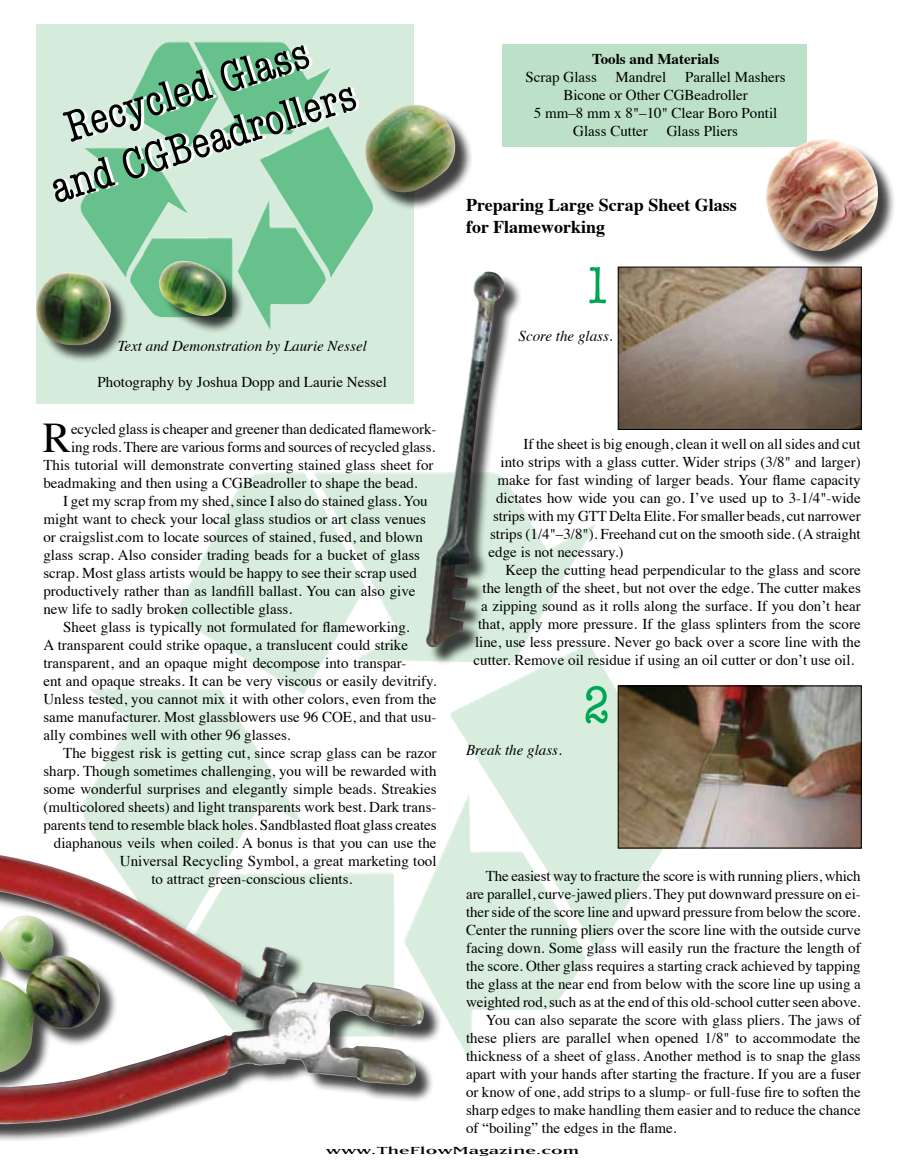
<style>
.page{position:relative;width:905px;height:1175px;background:#fff}
.page>*{position:absolute;margin:0;border:0;box-sizing:border-box;transform-origin:0 0}
.t1{font:condensed 54px "American Typewriter";color:#00a651}
.t2{font:condensed 45px/54.3px "American Typewriter";color:#000;text-align:center}
.t3{font:42.15px "Times";color:#000}
.t4{font:700 18px/21.6px "Times";color:#000}
.t5{font:15px/18px "Times";color:#000;text-align:center}
.t6{font:italic 15px "Times";color:#000}
.t7{font:700 15px "Times";color:#000}
.t8{font:12px "Matrix Wide";color:#000}
</style>
<div class="page">
<img style="left:83px;top:472px;width:598px;height:589px">
<div style="left:37px;top:24px;width:377px;height:380px;background:#d5ebdb"></div>
<img style="left:80px;top:41px;width:293px;height:288px">
<div style="left:502px;top:44px;width:305px;height:103px;background:#bde1c8"></div>
<div style="left:368px;top:107px;width:106px;height:103px;background:#000;opacity:.75"></div>
<img style="left:365px;top:104px;width:90px;height:88px">
<div style="left:768px;top:142px;width:128px;height:128px;background:#000;opacity:.75"></div>
<img style="left:766px;top:139px;width:112px;height:112px">
<div style="left:39px;top:263px;width:206px;height:100px;background:#000;opacity:.75"></div>
<img style="left:36px;top:261px;width:190px;height:84px">
<img style="left:619px;top:269px;width:240px;height:159px">
<div style="left:617px;top:267px;width:244px;height:163px;border:1px solid #000"></div>
<img style="left:619px;top:687px;width:240px;height:159px">
<div style="left:617px;top:685px;width:244px;height:163px;border:1px solid #000"></div>
<div style="left:0;top:828px;width:442px;height:315px;background:#000;opacity:.75"></div>
<img style="left:0;top:855px;width:424px;height:269px">
<div style="left:428px;top:274px;width:94px;height:391px;background:#000;opacity:.75"></div>
<img style="left:425px;top:272px;width:79px;height:375px">
<div style="left:0;top:911px;width:118px;height:181px;background:#000;opacity:.75"></div>
<img style="left:0;top:915px;width:100px;height:157px">
<h2 class="t2" style="left:26px;top:112px;width:320px;rotate:-18deg">Recycled Glass and CGBeadrollers</h2>
<p class="t6" style="left:118px;top:332px;width:251px">Text and Demonstration by Laurie Nessel</p>
<p class="t5" style="left:98px;top:371px;width:291px">Photography by Joshua Dopp and Laurie Nessel</p>
<h3 class="t3" style="left:43px;top:399px;width:30px">R</h3>
<p class="t5" style="left:71px;top:419px;width:367px">ecycled glass is cheaper and greener than dedicated flamework‑</p>
<p class="t5" style="left:71px;top:437px;width:365px">ing rods. There are various forms and sources of recycled glass.</p>
<p class="t5" style="left:43px;top:455px;width:391px">This tutorial will demonstrate converting stained glass sheet for</p>
<p class="t5" style="left:43px;top:473px;width:376px">beadmaking and then using a CGBeadroller to shape the bead.</p>
<p class="t5" style="left:63px;top:491px;width:366px">I get my scrap from my shed, since I also do stained glass. You</p>
<p class="t5" style="left:43px;top:509px;width:384px">might want to check your local glass studios or art class venues</p>
<p class="t5" style="left:43px;top:527px;width:381px">or craigslist.com to locate sources of stained, fused, and blown</p>
<p class="t5" style="left:43px;top:545px;width:378px">glass scrap. Also consider trading beads for a bucket of glass</p>
<p class="t5" style="left:43px;top:563px;width:375px">scrap. Most glass artists would be happy to see their scrap used</p>
<p class="t5" style="left:43px;top:581px;width:373px">productively rather than as landfill ballast. You can also give</p>
<p class="t5" style="left:43px;top:599px;width:250px">new life to sadly broken collectible glass.</p>
<p class="t5" style="left:63px;top:617px;width:348px">Sheet glass is typically not formulated for flameworking.</p>
<p class="t5" style="left:43px;top:635px;width:366px">A transparent could strike opaque, a translucent could strike</p>
<p class="t5" style="left:43px;top:653px;width:365px">transparent, and an opaque might decompose into transpar‑</p>
<p class="t5" style="left:43px;top:671px;width:394px">ent and opaque streaks. It can be very viscous or easily devitrify.</p>
<p class="t5" style="left:43px;top:689px;width:395px">Unless tested, you cannot mix it with other colors, even from the</p>
<p class="t5" style="left:43px;top:707px;width:395px">same manufacturer. Most glassblowers use 96 COE, and that usu‑</p>
<p class="t5" style="left:43px;top:725px;width:249px">ally combines well with other 96 glasses.</p>
<p class="t5" style="left:63px;top:743px;width:375px">The biggest risk is getting cut, since scrap glass can be razor</p>
<p class="t5" style="left:43px;top:761px;width:395px">sharp. Though sometimes challenging, you will be rewarded with</p>
<p class="t5" style="left:43px;top:779px;width:395px">some wonderful surprises and elegantly simple beads. Streakies</p>
<p class="t5" style="left:43px;top:797px;width:394px">(multicolored sheets) and light transparents work best. Dark trans‑</p>
<p class="t5" style="left:43px;top:815px;width:395px">parents tend to resemble black holes. Sandblasted float glass creates</p>
<p class="t5" style="left:54px;top:833px;width:384px">diaphanous veils when coiled. A bonus is that you can use the</p>
<p class="t5" style="left:120px;top:851px;width:318px">Universal Recycling Symbol, a great marketing tool</p>
<p class="t5" style="left:151px;top:869px;width:202px">to attract green-conscious clients.</p>
<p class="t7" style="left:592px;top:44px;width:128px">Tools and Materials</p>
<p class="t5" style="left:525px;top:66px;width:261px">Scrap Glass Mandrel Parallel Mashers<br>Bicone or Other CGBeadroller<br>5 mm–8 mm x 8"–10" Clear Boro Pontil<br>Glass Cutter Glass Pliers</p>
<p class="t4" style="left:466px;top:192px;width:272px">Preparing Large Scrap Sheet Glass for Flameworking</p>
<h1 class="t1" style="left:583px;top:244px;width:28px">1</h1>
<p class="t6" style="left:518px;top:323px;width:96px">Score the glass.</p>
<p class="t5" style="left:523px;top:433px;width:339px">If the sheet is big enough, clean it well on all sides and cut</p>
<p class="t5" style="left:500px;top:451px;width:362px">into strips with a glass cutter. Wider strips (3/8" and larger)</p>
<p class="t5" style="left:497px;top:469px;width:364px">make for fast winding of larger beads. Your flame capacity</p>
<p class="t5" style="left:496px;top:487px;width:366px">dictates how wide you can go. I’ve used up to 3‑1/4"-wide</p>
<p class="t5" style="left:493px;top:505px;width:369px">strips with my GTT Delta Elite. For smaller beads, cut narrower</p>
<p class="t5" style="left:490px;top:523px;width:372px">strips (1/4"–3/8"). Freehand cut on the smooth side. (A straight</p>
<p class="t5" style="left:488px;top:541px;width:136px">edge is not necessary.)</p>
<p class="t5" style="left:505px;top:559px;width:357px">Keep the cutting head perpendicular to the glass and score</p>
<p class="t5" style="left:482px;top:577px;width:380px">the length of the sheet, but not over the edge. The cutter makes</p>
<p class="t5" style="left:481px;top:595px;width:381px">a zipping sound as it rolls along the surface. If you don’t hear</p>
<p class="t5" style="left:478px;top:613px;width:384px">that, apply more pressure. If the glass splinters from the score</p>
<p class="t5" style="left:475px;top:631px;width:387px">line, use less pressure. Never go back over a score line with the</p>
<p class="t5" style="left:473px;top:649px;width:382px">cutter. Remove oil residue if using an oil cutter or don’t use oil.</p>
<p class="t6" style="left:466px;top:737px;width:97px">Break the glass.</p>
<h1 class="t1" style="left:583px;top:664px;width:28px">2</h1>
<p class="t5" style="left:486px;top:865px;width:376px">The easiest way to fracture the score is with running pliers, which</p>
<p class="t5" style="left:466px;top:883px;width:396px">are parallel, curve-jawed pliers. They put downward pressure on ei‑</p>
<p class="t5" style="left:466px;top:901px;width:396px">ther side of the score line and upward pressure from below the score.</p>
<p class="t5" style="left:466px;top:919px;width:396px">Center the running pliers over the score line with the outside curve</p>
<p class="t5" style="left:466px;top:937px;width:396px">facing down. Some glass will easily run the fracture the length of</p>
<p class="t5" style="left:466px;top:955px;width:396px">the score. Other glass requires a starting crack achieved by tapping</p>
<p class="t5" style="left:466px;top:973px;width:396px">the glass at the near end from below with the score line up using a</p>
<p class="t5" style="left:466px;top:991px;width:396px">weighted rod, such as at the end of this old-school cutter seen above.</p>
<p class="t5" style="left:486px;top:1009px;width:376px">You can also separate the score with glass pliers. The jaws of</p>
<p class="t5" style="left:466px;top:1027px;width:396px">these pliers are parallel when opened 1/8" to accommodate the</p>
<p class="t5" style="left:466px;top:1045px;width:396px">thickness of a sheet of glass. Another method is to snap the glass</p>
<p class="t5" style="left:466px;top:1063px;width:396px">apart with your hands after starting the fracture. If you are a fuser</p>
<p class="t5" style="left:466px;top:1081px;width:396px">or know of one, add strips to a slump- or full-fuse fire to soften the</p>
<p class="t5" style="left:466px;top:1099px;width:396px">sharp edges to make handling them easier and to reduce the chance</p>
<p class="t5" style="left:466px;top:1117px;width:212px">of “boiling” the edges in the flame.</p>
<p class="t8" style="left:326px;top:1145px;width:255px">www.TheFlowMagazine.com</p>
</div>
